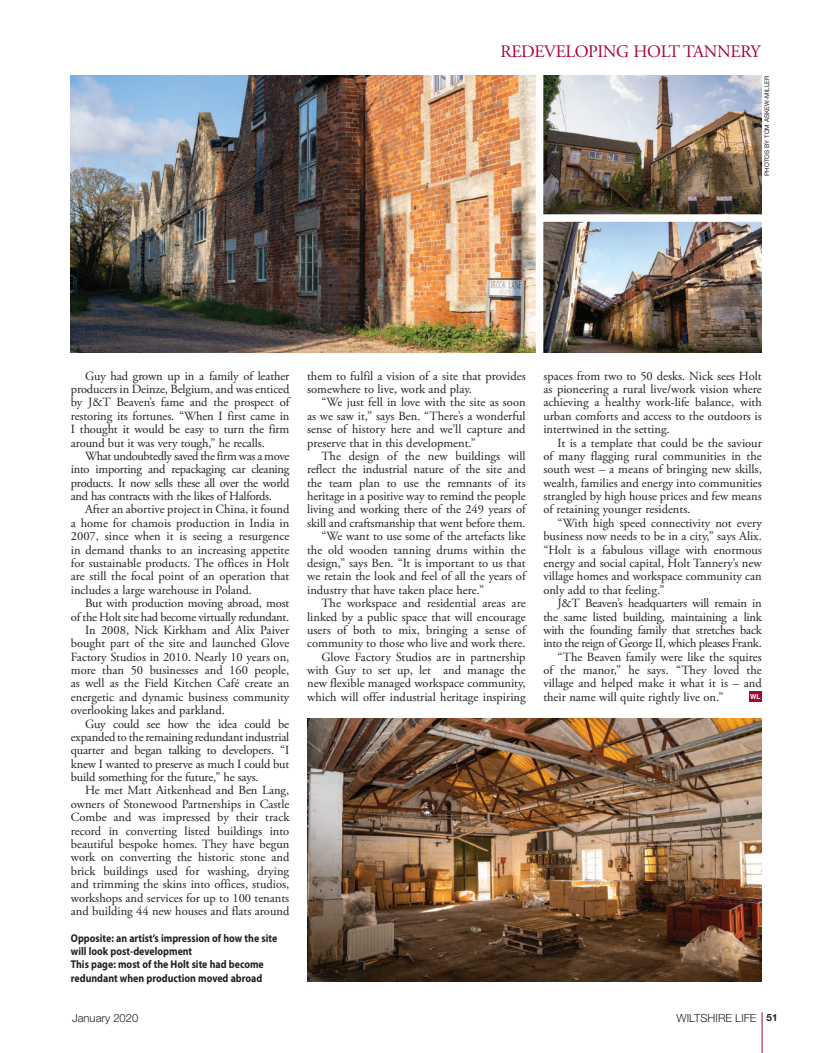
<style>
.page{position:relative;width:815px;height:1053px;background:#fff}
.page>*{position:absolute;margin:0;border:0;box-sizing:border-box;transform-origin:0 0}
.t1{font:17.5px "Adobe Garamond Pro";letter-spacing:-.02em;color:#a90332}
.t2{font:12.5px/13.4px "Adobe Garamond Pro";color:#231f20;text-align:justify}
.t3{font:12.5px "Adobe Garamond Pro";letter-spacing:-.02em;color:#231f20}
.t4{font:700 11.25px/13.4px "Myriad Pro";color:#231f20;scale:.88 1}
.t5{font:300 11.25px "Helvetica Neue LT Std";color:#231f20}
.t6{font:700 6.75px "Helvetica";color:#fff}
.t7{font:6.25px "Helvetica Neue";color:#231f20}
.s1{font-weight:700;font-size:10px}
</style>
<div class="page">
<hr style="left:762px;top:1012px;width:1px;height:40px;background:#a90332">
<div style="left:749px;top:691px;width:13px;height:11px;background:#a90332"></div>
<img style="left:71px;top:76px;width:691px;height:277px">
<img style="left:307px;top:718px;width:455px;height:263px">
<div style="left:536px;top:66px;width:7px;height:296px;background:#fff"></div>
<div style="left:540px;top:214px;width:227px;height:8px;background:#fff"></div>
<h1 class="t1" style="left:500px;top:41px;width:262px">REDEVELOPING HOLT TANNERY</h1>
<p class="t7" style="left:762px;top:176px;width:101px;rotate:-90deg">PHOTOS BY TOM ASKEW-MILLER</p>
<p class="t2" style="left:71px;top:369px;width:220px;text-indent:14px">Guy had grown up in a family of leather producers in Deinze, Belgium, and was enticed by J&amp;T Beaven’s fame and the prospect of restoring its fortunes. “When I first came in I thought it would be easy to turn the firm around but it was very tough,” he recalls.</p>
<p class="t2" style="left:71px;top:449px;width:220px;text-indent:14px">What undoubtedly saved the firm was a move into importing and repackaging car cleaning products. It now sells these all over the world and has contracts with the likes of Halfords.</p>
<p class="t2" style="left:71px;top:503px;width:220px;text-indent:14px">After an abortive project in China, it found a home for chamois production in India in 2007, since when it is seeing a resurgence in demand thanks to an increasing appetite for sustainable products. The offices in Holt are still the focal point of an operation that includes a large warehouse in Poland.</p>
<p class="t3" style="left:85px;top:595px;width:206px">But with production moving abroad, most</p>
<p class="t3" style="left:71px;top:609px;width:220px">of the Holt site had become virtually redundant.</p>
<p class="t2" style="left:85px;top:623px;width:206px">In 2008, Nick Kirkham and Alix Paiver</p>
<p class="t2" style="left:71px;top:637px;width:220px">bought part of the site and launched Glove</p>
<p class="t2" style="left:71px;top:650px;width:220px">Factory Studios in 2010. Nearly 10 years on,</p>
<p class="t2" style="left:71px;top:663px;width:220px">more than 50 businesses and 160 people,</p>
<p class="t2" style="left:71px;top:677px;width:220px">as well as the Field Kitchen Café create an</p>
<p class="t2" style="left:71px;top:690px;width:220px">energetic and dynamic business community</p>
<p class="t2" style="left:71px;top:704px;width:156px">overlooking lakes and parkland.</p>
<p class="t2" style="left:85px;top:717px;width:206px">Guy could see how the idea could be</p>
<p class="t2" style="left:71px;top:730px;width:220px">expanded to the remaining redundant industrial</p>
<p class="t2" style="left:71px;top:744px;width:220px">quarter and began talking to developers. “I</p>
<p class="t2" style="left:71px;top:757px;width:220px">knew I wanted to preserve as much I could but</p>
<p class="t2" style="left:71px;top:770px;width:189px">build something for the future,” he says.</p>
<p class="t2" style="left:85px;top:784px;width:206px">He met Matt Aitkenhead and Ben Lang,</p>
<p class="t2" style="left:71px;top:797px;width:220px">owners of Stonewood Partnerships in Castle</p>
<p class="t2" style="left:71px;top:811px;width:220px">Combe and was impressed by their track</p>
<p class="t2" style="left:71px;top:824px;width:220px">record in converting listed buildings into</p>
<p class="t2" style="left:71px;top:837px;width:220px">beautiful bespoke homes. They have begun</p>
<p class="t2" style="left:71px;top:851px;width:220px">work on converting the historic stone and</p>
<p class="t2" style="left:71px;top:864px;width:220px">brick buildings used for washing, drying</p>
<p class="t2" style="left:71px;top:877px;width:220px">and trimming the skins into offices, studios,</p>
<p class="t2" style="left:71px;top:891px;width:220px">workshops and services for up to 100 tenants</p>
<p class="t2" style="left:71px;top:904px;width:220px">and building 44 new houses and flats around</p>
<p class="t4" style="left:71px;top:930px;width:236px">Opposite: an artist’s impression of how the site will look post-development<br>This page: most of the Holt site had become redundant when production moved abroad</p>
<p class="t2" style="left:307px;top:369px;width:220px">them to fulfil a vision of a site that provides somewhere to live, work and play.</p>
<p class="t2" style="left:307px;top:396px;width:220px;text-indent:14px">“We just fell in love with the site as soon as we saw it,” says Ben. “There’s a wonderful sense of history here and we’ll capture and preserve that in this development.”</p>
<p class="t2" style="left:321px;top:449px;width:206px">The design of the new buildings will</p>
<p class="t2" style="left:307px;top:463px;width:220px">reflect the industrial nature of the site and</p>
<p class="t2" style="left:307px;top:476px;width:220px">the team plan to use the remnants of its</p>
<p class="t2" style="left:307px;top:490px;width:220px">heritage in a positive way to remind the people</p>
<p class="t2" style="left:307px;top:503px;width:220px">living and working there of the 249 years of</p>
<p class="t2" style="left:307px;top:516px;width:220px">skill and craftsmanship that went before them.</p>
<p class="t2" style="left:321px;top:530px;width:206px">“We want to use some of the artefacts like</p>
<p class="t2" style="left:307px;top:543px;width:220px">the old wooden tanning drums within the</p>
<p class="t2" style="left:307px;top:556px;width:220px">design,” says Ben. “It is important to us that</p>
<p class="t2" style="left:307px;top:570px;width:220px">we retain the look and feel of all the years of</p>
<p class="t2" style="left:307px;top:583px;width:179px">industry that have taken place here.”</p>
<p class="t2" style="left:321px;top:597px;width:206px">The workspace and residential areas are</p>
<p class="t2" style="left:307px;top:610px;width:220px">linked by a public space that will encourage</p>
<p class="t2" style="left:307px;top:623px;width:220px">users of both to mix, bringing a sense of</p>
<p class="t2" style="left:307px;top:637px;width:220px">community to those who live and work there.</p>
<p class="t2" style="left:321px;top:650px;width:206px">Glove Factory Studios are in partnership</p>
<p class="t2" style="left:307px;top:663px;width:220px">with Guy to set up, let and manage the</p>
<p class="t2" style="left:307px;top:677px;width:220px">new flexible managed workspace community,</p>
<p class="t2" style="left:307px;top:690px;width:220px">which will offer industrial heritage inspiring</p>
<p class="t2" style="left:543px;top:369px;width:220px">spaces from two to 50 desks. Nick sees Holt as pioneering a rural live/work vision where achieving a healthy work-life balance, with urban comforts and access to the outdoors is intertwined in the setting.</p>
<p class="t2" style="left:543px;top:436px;width:220px;text-indent:14px">It is a template that could be the saviour of many flagging rural communities in the south west – a means of bringing new skills, wealth, families and energy into communities strangled by high house prices and few means of retaining younger residents.</p>
<p class="t2" style="left:543px;top:516px;width:220px;text-indent:14px">“With high speed connectivity not every business now needs to be in a city,” says Alix. “Holt is a fabulous village with enormous energy and social capital, Holt Tannery’s new village homes and workspace community can only add to that feeling.”</p>
<p class="t3" style="left:557px;top:595px;width:206px">J&amp;T Beaven’s headquarters will remain in</p>
<p class="t3" style="left:543px;top:609px;width:220px">the same listed building, maintaining a link</p>
<p class="t3" style="left:543px;top:622px;width:220px">with the founding family that stretches back</p>
<p class="t3" style="left:543px;top:635px;width:220px">into the reign of George II, which pleases Frank.</p>
<p class="t2" style="left:557px;top:650px;width:206px">“The Beaven family were like the squires</p>
<p class="t2" style="left:543px;top:663px;width:220px">of the manor,” he says. “They loved the</p>
<p class="t2" style="left:543px;top:677px;width:220px">village and helped make it what it is – and</p>
<p class="t2" style="left:543px;top:690px;width:182px">their name will quite rightly live on.”</p>
<p class="t6" style="left:750px;top:691px;width:12px">WL</p>
<p class="t5" style="left:72px;top:1010px;width:68px">January 2020</p>
<p class="t5" style="left:677px;top:1010px;width:103px">WILTSHIRE LIFE <span class="s1">51</span></p>
</div>
